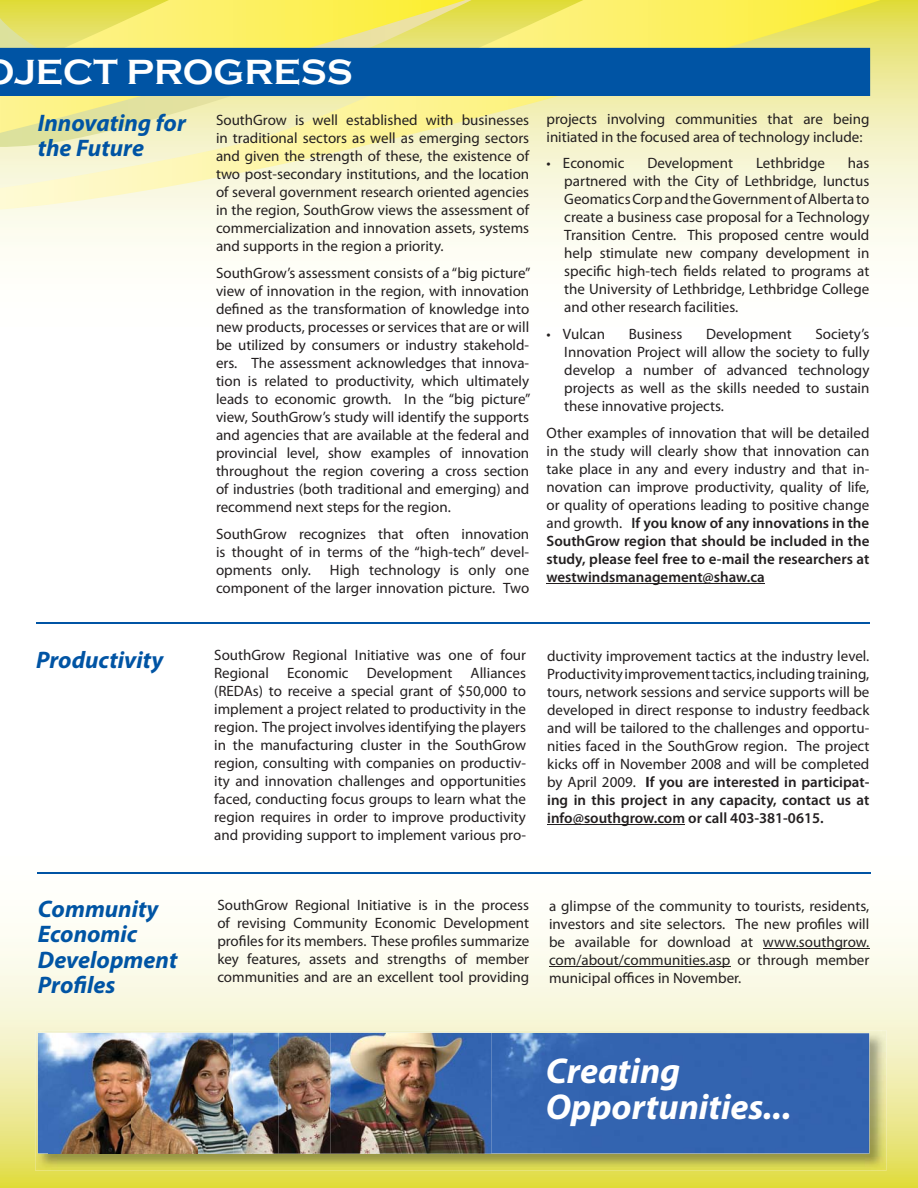
<style>
.page{position:relative;width:918px;height:1188px;background:#fff}
.page>*{position:absolute;margin:0;border:0;box-sizing:border-box;transform-origin:0 0}
.t1{font:italic 700 36px/36px "Myriad Pro";color:#fff}
.t2{font:700 36px "Copperplate Gothic";color:#fff}
.t3{font:italic 700 24px/25.5px "Myriad Pro";color:#0054a4}
.t4{font:15px/18px "Myriad Pro";color:#231f20;text-align:justify}
.s1{font-weight:600}
.s2{font-weight:700}
</style>
<div class="page">
<svg style="left:0;top:872px;width:918px;height:316px"></svg>
<div style="left:0;top:0;width:918px;height:379px;background:#fffffb"></div>
<div style="left:0;top:212px;width:513px;height:21px;background:#fbfbed"></div>
<svg style="left:0;top:0;width:918px;height:212px;background:#f4f0a9"></svg>
<img style="left:35px;top:1030px;width:851px;height:141px">
<img style="left:38px;top:1033px;width:831px;height:121px">
<img style="left:131px;top:1032px;width:360px;height:122px">
<img style="left:48px;top:1038px;width:149px;height:116px">
<div style="left:0;top:48px;width:870px;height:48px;background:#0054a4"></div>
<hr style="left:546px;top:583px;width:219px;height:1px;background:#231f20">
<hr style="left:547px;top:824px;width:138px;height:1px;background:#231f20">
<hr style="left:763px;top:948px;width:106px;height:1px;background:#231f20">
<hr style="left:549px;top:966px;width:181px;height:1px;background:#231f20">
<hr style="left:38px;top:872px;width:833px;height:2px;background:#0054a4">
<hr style="left:36px;top:622px;width:833px;height:2px;background:#0054a4">
<h1 class="t2" style="left:14px;top:52px;width:340px">JECT PROGRESS</h1>
<h2 class="t3" style="left:38px;top:112px;width:150px">Innovating for the Future</h2>
<p class="t4" style="left:216px;top:113px;width:315px">SouthGrow is well established with businesses in traditional sectors as well as emerging sectors and given the strength of these, the existence of two post-secondary institutions, and the location of several government research oriented agencies in the region, SouthGrow views the assessment of commercialization and innovation assets, systems and supports in the region a priority.</p>
<p class="t4" style="left:216px;top:265px;width:316px">SouthGrow’s assessment consists of a “big picture” view of innovation in the region, with innovation defined as the transformation of knowledge into new products, processes or services that are or will be utilized by consumers or industry stakehold&shy;ers. The assessment acknowledges that innova&shy;tion is related to productivity, which ultimately leads to economic growth. In the “big picture” view, SouthGrow’s study will identify the supports and agencies that are available at the federal and provincial level, show examples of innovation throughout the region covering a cross section of industries (both traditional and emerging) and recommend next steps for the region.</p>
<p class="t4" style="left:216px;top:526px;width:315px">SouthGrow recognizes that often innovation is thought of in terms of the “high-tech” devel&shy;opments only. High technology is only one component of the larger innovation picture. Two</p>
<p class="t4" style="left:546px;top:111px;width:324px">projects involving communities that are being initiated in the focused area of technology include:</p>
<p class="t4" style="left:546px;top:156px;width:80px">• Economic</p>
<p class="t4" style="left:647px;top:156px;width:87px">Development</p>
<p class="t4" style="left:756px;top:156px;width:70px">Lethbridge</p>
<p class="t4" style="left:564px;top:156px;width:307px;text-indent:284px">has partnered with the City of Lethbridge, Iunctus Geomatics Corp and the Government of Alberta to create a business case proposal for a Technology Transition Centre. This proposed centre would help stimulate new company development in specific high-tech fields related to programs at the University of Lethbridge, Lethbridge College and other research facilities.</p>
<p class="t4" style="left:546px;top:326px;width:60px">• Vulcan</p>
<p class="t4" style="left:629px;top:326px;width:55px">Business</p>
<p class="t4" style="left:706px;top:326px;width:87px">Development</p>
<p class="t4" style="left:564px;top:326px;width:307px;text-indent:251px">Society’s Innovation Project will allow the society to fully develop a number of advanced technology projects as well as the skills needed to sustain these innovative projects.</p>
<p class="t4" style="left:546px;top:425px;width:324px">Other examples of innovation that will be detailed in the study will clearly show that innovation can take place in any and every industry and that in&shy;novation can improve productivity, quality of life, or quality of operations leading to positive change and growth. <span class="s1">If you know of any innovations in the SouthGrow region that should be included in the study, please feel free to e-mail the researchers at westwindsmanagement@shaw.ca</span></p>
<h2 class="t3" style="left:36px;top:650px;width:129px">Productivity</h2>
<p class="t4" style="left:214px;top:647px;width:313px">SouthGrow Regional Initiative was one of four Regional Economic Development Alliances (REDAs) to receive a special grant of $50,000 to implement a project related to productivity in the region. The project involves identifying the players in the manufacturing cluster in the SouthGrow region, consulting with companies on productiv&shy;ity and innovation challenges and opportunities faced, conducting focus groups to learn what the region requires in order to improve productivity and providing support to implement various pro-</p>
<p class="t4" style="left:547px;top:649px;width:324px">ductivity improvement tactics at the industry level.<br>Productivity improvement tactics, including training, tours, network sessions and service supports will be developed in direct response to industry feedback and will be tailored to the challenges and opportu&shy;nities faced in the SouthGrow region. The project kicks off in November 2008 and will be completed by April 2009. <span class="s2">I</span><span class="s1">f you are interested in participat&shy;ing in this project in any capacity, contact us at info@southgrow.com or call 403-381-0615.</span></p>
<h2 class="t3" style="left:38px;top:898px;width:141px">Community<br>Economic<br>Development<br>Profiles</h2>
<p class="t4" style="left:217px;top:897px;width:313px">SouthGrow Regional Initiative is in the process of revising Community Economic Development profiles for its members. These profiles summarize key features, assets and strengths of member communities and are an excellent tool providing</p>
<p class="t4" style="left:549px;top:899px;width:322px">a glimpse of the community to tourists, residents, investors and site selectors. The new profiles will be available for download at www.southgrow. com/about/communities.asp or through member municipal offices in November.</p>
<h1 class="t1" style="left:546px;top:1056px;width:247px">Creating<br>Opportunities...</h1>
</div>
